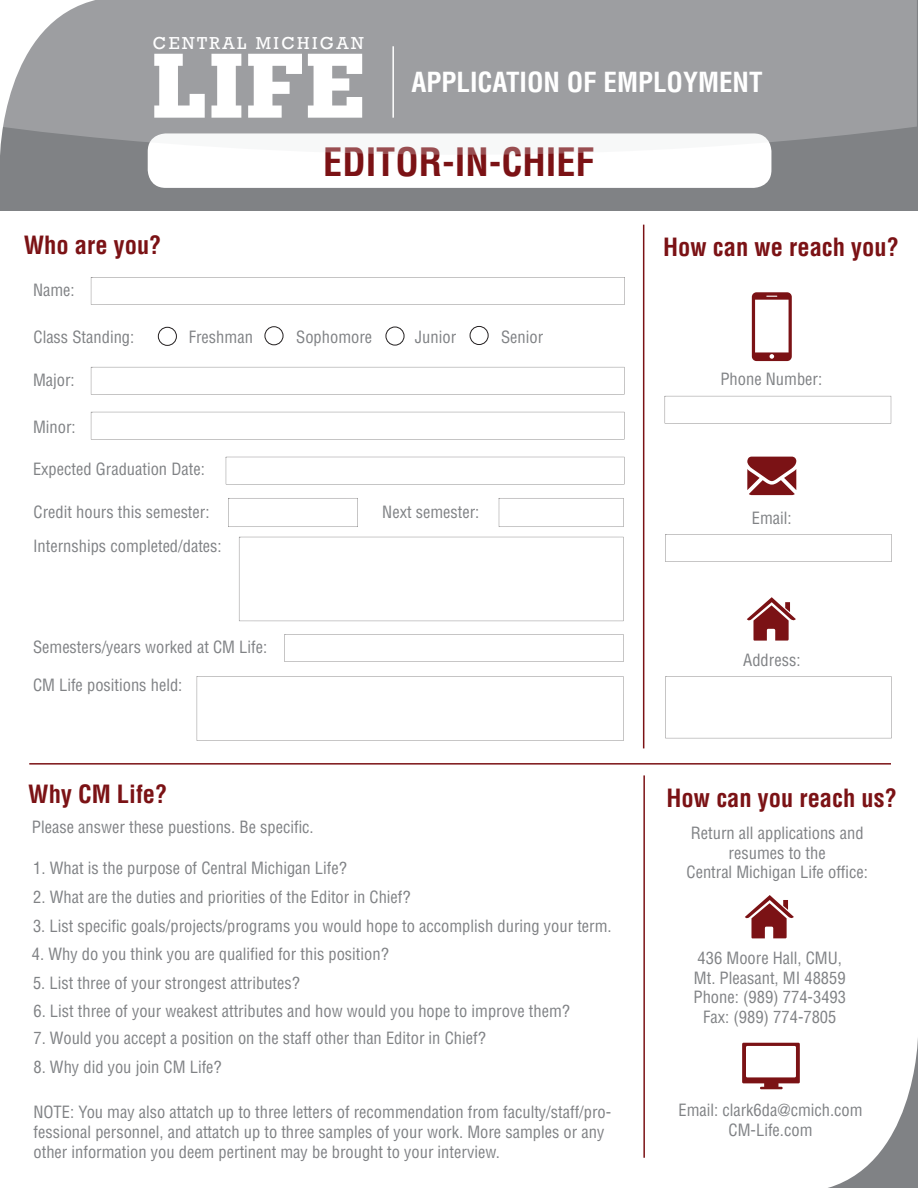
<style>
.page{position:relative;width:918px;height:1188px;background:#fff}
.page>*{position:absolute;margin:0;border:0;box-sizing:border-box;transform-origin:0 0}
.t1{font:700 condensed 38.1px "Helvetica";color:#7b1215}
.t2{font:700 condensed 27px "Helvetica";color:#fff}
.t3{font:700 condensed 24.6px "Helvetica";color:#7b1215}
.t4{font:17.85px "Rockwell";letter-spacing:.14em;color:#fff}
.t5{font:condensed 16.5px/19.8px "Helvetica";color:#808285}
</style>
<div class="page">
<div style="left:0;top:0;width:917px;height:210px;background:#808285"></div>
<div style="left:148px;top:133px;width:623px;height:55px;background:#fff;border-radius:18px"></div>
<svg style="left:828px;top:1038px;width:90px;height:150px"></svg>
<div style="left:90px;top:365px;width:535px;height:30px;background:#f3f3f3"></div>
<div style="left:90px;top:367px;width:535px;height:28px;background:#fff"></div>
<div style="left:90px;top:410px;width:535px;height:30px;background:#e9e9e9"></div>
<div style="left:90px;top:412px;width:535px;height:28px;background:#fff"></div>
<div style="left:225px;top:455px;width:401px;height:29px;background:#e5e4e5"></div>
<div style="left:225px;top:457px;width:401px;height:28px;background:#fff"></div>
<div style="left:238px;top:535px;width:386px;height:86px;background:#e7e6e6"></div>
<div style="left:238px;top:537px;width:386px;height:85px;background:#fff"></div>
<svg style="left:99px;top:0;width:818px;height:156px;fill:#9d9ea1"></svg>
<svg style="left:154px;top:54px;width:51px;height:64px;background:#d5d5d6"></svg>
<svg style="left:211px;top:54px;width:30px;height:64px;background:#e6e7e7"></svg>
<svg style="left:248px;top:54px;width:54px;height:64px;background:#d9d9da"></svg>
<svg style="left:308px;top:54px;width:54px;height:64px;background:#e3e4e4"></svg>
<hr style="left:392px;top:46px;width:2px;height:72px;background:#fff">
<svg style="left:0;top:0;width:99px;height:154px;background:#b2b3b5"></svg>
<hr style="left:643px;top:225px;width:1px;height:523px;background:#7b1215">
<hr style="left:29px;top:763px;width:862px;height:2px;background:#7b1215">
<hr style="left:643px;top:775px;width:2px;height:383px;background:#7b1215">
<svg style="left:747px;top:457px;width:49px;height:38px;background:#954143"></svg>
<svg style="left:747px;top:597px;width:49px;height:44px"></svg>
<svg style="left:752px;top:292px;width:40px;height:69px"></svg>
<div style="left:663px;top:394px;width:228px;height:30px;background:#f1f0f0"></div>
<div style="left:663px;top:396px;width:228px;height:28px;background:#fff"></div>
<div style="left:664px;top:674px;width:228px;height:64px;background:#fff;opacity:.75"></div>
<div style="left:664px;top:677px;width:228px;height:62px;background:#fff"></div>
<svg style="left:745px;top:895px;width:49px;height:43px"></svg>
<svg style="left:742px;top:1043px;width:58px;height:46px"></svg>
<div style="left:158px;top:327px;width:19px;height:19px;border:1px solid #231f20;border-radius:50%"></div>
<div style="left:265px;top:326px;width:18px;height:19px;border:1px solid #231f20;border-radius:50%"></div>
<div style="left:386px;top:327px;width:18px;height:18px;border:1px solid #231f20;border-radius:50%"></div>
<div style="left:470px;top:326px;width:18px;height:19px;border:1px solid #231f20;border-radius:50%"></div>
<p class="t4" style="left:153px;top:33px;width:212px">CENTRAL MICHIGAN</p>
<p class="t2" style="left:411px;top:66px;width:353px">APPLICATION OF EMPLOYMENT</p>
<p class="t3" style="left:24px;top:230px;width:139px">Who are you?</p>
<p class="t5" style="left:33px;top:280px;width:43px">Name:</p>
<p class="t1" style="left:323px;top:139px;width:273px">EDITOR-IN-CHIEF</p>
<p class="t5" style="left:33px;top:327px;width:102px">Class Standing:</p>
<p class="t5" style="left:189px;top:327px;width:66px">Freshman</p>
<p class="t5" style="left:296px;top:327px;width:78px">Sophomore</p>
<p class="t5" style="left:415px;top:327px;width:43px">Junior</p>
<p class="t5" style="left:501px;top:327px;width:44px">Senior</p>
<p class="t5" style="left:33px;top:370px;width:43px">Major:</p>
<p class="t5" style="left:33px;top:416px;width:44px">Minor:</p>
<p class="t5" style="left:33px;top:458px;width:173px">Expected Graduation Date:</p>
<p class="t5" style="left:34px;top:502px;width:177px">Credit hours this semester:</p>
<p class="t5" style="left:33px;top:536px;width:190px">Internships completed/dates:</p>
<p class="t5" style="left:33px;top:636px;width:236px">Semesters/years worked at CM Life:</p>
<p class="t5" style="left:33px;top:675px;width:151px">CM Life positions held:</p>
<p class="t3" style="left:28px;top:779px;width:141px">Why CM Life?</p>
<p class="t5" style="left:32px;top:817px;width:283px">Please answer these puestions. Be specific.</p>
<p class="t5" style="left:382px;top:502px;width:99px">Next semester:</p>
<p class="t5" style="left:33px;top:857px;width:315px">1. What is the purpose of Central Michigan Life?</p>
<p class="t5" style="left:33px;top:886px;width:379px">2. What are the duties and priorities of the Editor in Chief?</p>
<p class="t5" style="left:33px;top:915px;width:580px">3. List specific goals/projects/programs you would hope to accomplish during your term.</p>
<p class="t5" style="left:32px;top:944px;width:358px">4. Why do you think you are qualified for this position?</p>
<p class="t5" style="left:33px;top:973px;width:269px">5. List three of your strongest attributes?</p>
<p class="t5" style="left:33px;top:1000px;width:538px">6. List three of your weakest attributes and how would you hope to improve them?</p>
<p class="t5" style="left:33px;top:1028px;width:454px">7. Would you accept a position on the staff other than Editor in Chief?</p>
<p class="t5" style="left:33px;top:1057px;width:190px">8. Why did you join CM Life?</p>
<p class="t5" style="left:33px;top:1102px;width:579px">NOTE: You may also attatch up to three letters of recommendation from faculty/staff/pro&shy;fessional personnel, and attatch up to three samples of your work. More samples or any other information you deem pertinent may be brought to your interview.</p>
<p class="t3" style="left:663px;top:232px;width:237px">How can we reach you?</p>
<p class="t5" style="left:720px;top:369px;width:103px">Phone Number:</p>
<p class="t5" style="left:752px;top:508px;width:41px">Email:</p>
<p class="t5" style="left:743px;top:650px;width:59px">Address:</p>
<p class="t3" style="left:667px;top:783px;width:232px">How can you reach us?</p>
<p class="t5" style="left:691px;top:823px;width:174px;text-align:center">Return all applications and resumes to the</p>
<p class="t5" style="left:687px;top:862px;width:183px">Central Michigan Life office:</p>
<p class="t5" style="left:698px;top:948px;width:146px">436 Moore Hall, CMU,</p>
<p class="t5" style="left:694px;top:967px;width:153px">Mt. Pleasant, MI 48859</p>
<p class="t5" style="left:694px;top:987px;width:154px">Phone: (989) 774-3493</p>
<p class="t5" style="left:703px;top:1007px;width:135px">Fax: (989) 774-7805</p>
<p class="t5" style="left:679px;top:1100px;width:186px">Email: clark6da@cmich.com</p>
<p class="t5" style="left:729px;top:1120px;width:85px">CM-Life.com</p>
</div>
